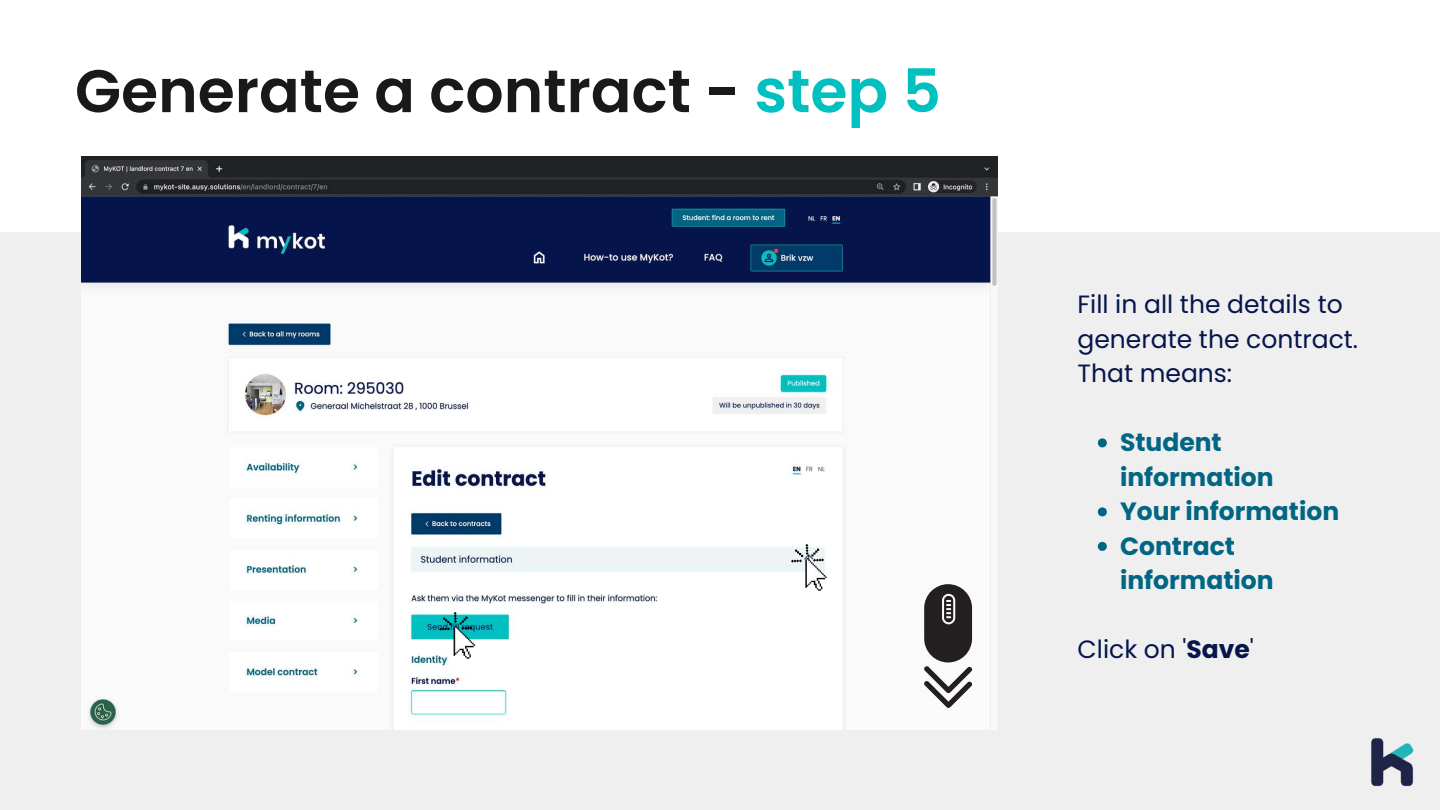
<style>
.page{position:relative;width:1440px;height:810px;background:#fff}
.page>*{position:absolute;margin:0;border:0;box-sizing:border-box;transform-origin:0 0}
.t1{font:600 60px "Poppins";color:#191919}
.t2{font:25px/34.5px "Poppins";color:#06154c}
.t3{font:700 25px/34.5px "Poppins";color:#006683}
.s1{color:#00c0c0}
.s2{font-weight:700}
</style>
<div class="page">
<div style="left:0;top:233px;width:1440px;height:577px;background:#efefef"></div>
<img style="left:81px;top:156px;width:917px;height:573px">
<svg style="left:1098px;top:438px;width:9px;height:9px"></svg>
<svg style="left:1098px;top:507px;width:9px;height:9px"></svg>
<svg style="left:1098px;top:542px;width:9px;height:9px"></svg>
<img style="left:791px;top:545px;width:65px;height:71px">
<img style="left:440px;top:613px;width:64px;height:71px">
<svg style="left:924px;top:584px;width:48px;height:124px"></svg>
<img style="left:1371px;top:738px;width:43px;height:49px">
<h1 class="t1" style="left:75px;top:49px;width:868px">Generate a contract - <span class="s1">step 5</span></h1>
<p class="t2" style="left:1078px;top:287px;width:282px">Fill in all the details to generate the contract.<br>That means:</p>
<p class="t3" style="left:1120px;top:425px;width:221px">Student information<br>Your information<br>Contract information</p>
<p class="t2" style="left:1078px;top:632px;width:178px">Click on '<span class="s2">Save</span>'</p>
</div>
